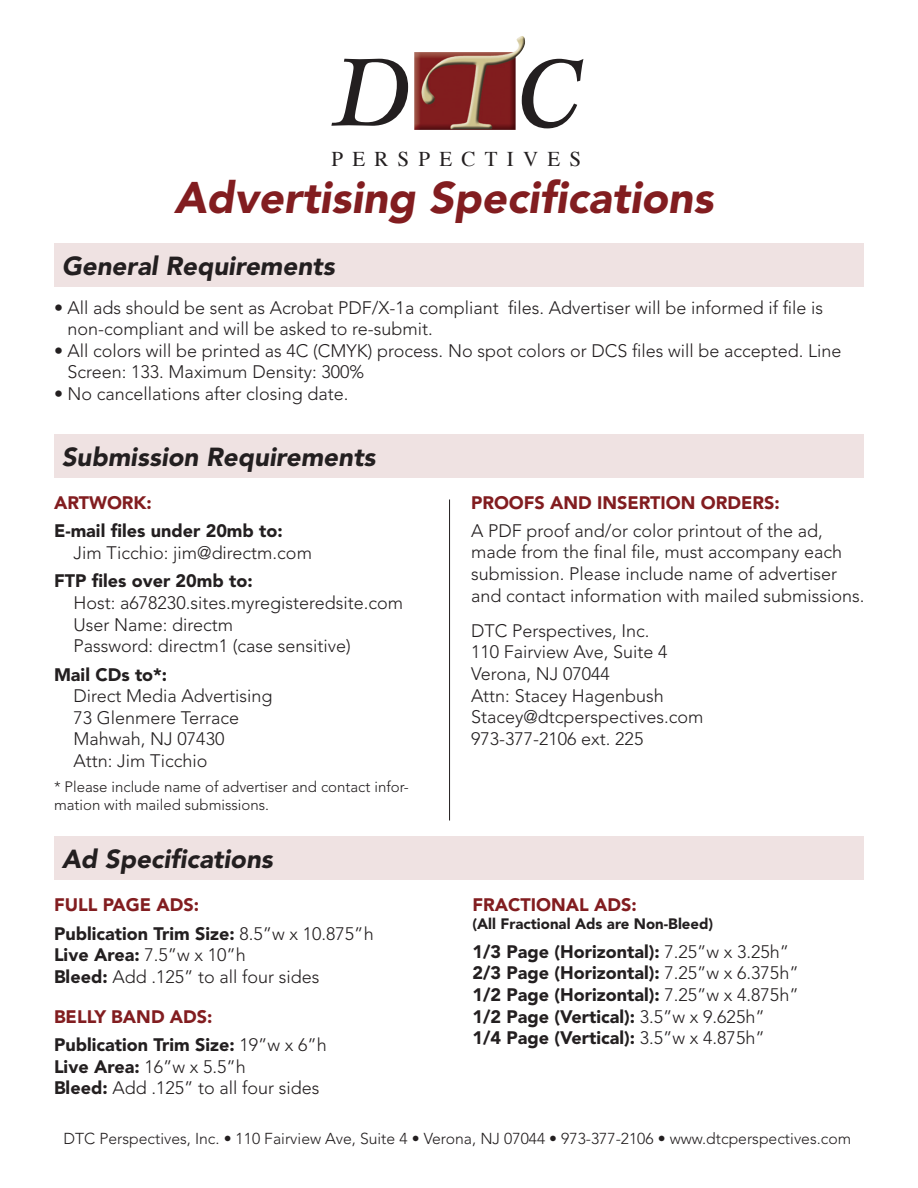
<style>
.page{position:relative;width:918px;height:1188px;background:#fff}
.page>*{position:absolute;margin:0;border:0;box-sizing:border-box;transform-origin:0 0}
.t1{font:italic 900 43.95px "Avenir";color:#821d20}
.t2{font:italic 900 25.95px "Avenir";color:#231f20}
.t3{font:21px "Times";letter-spacing:.44em;color:#231f20}
.t4{font:300 18px/21.6px "Avenir";color:#231f20}
.t5{font:900 18px "Avenir";color:#231f20}
.t6{font:900 18px "Avenir";color:#821d20}
.t7{font:300 15.75px "Avenir";color:#231f20}
.t8{font:300 15px/18px "Avenir";color:#231f20}
.t9{font:900 15px "Avenir";color:#231f20}
.s1{font-weight:300}
.s2{font-weight:900}
</style>
<div class="page">
<img style="left:414px;top:36px;width:111px;height:94px">
<svg style="left:522px;top:59px;width:61px;height:69px"></svg>
<svg style="left:331px;top:59px;width:77px;height:67px"></svg>
<div style="left:54px;top:435px;width:810px;height:43px;background:#efe2e2"></div>
<div style="left:54px;top:243px;width:810px;height:43px;background:#efe2e2"></div>
<div style="left:54px;top:836px;width:810px;height:44px;background:#efe2e2"></div>
<hr style="left:449px;top:500px;width:1px;height:320px;background:#231f20">
<p class="t3" style="left:331px;top:139px;width:251px">PERSPECTIVES</p>
<p class="t1" style="left:174px;top:171px;width:541px">Advertising Specifications</p>
<p class="t2" style="left:62px;top:250px;width:275px">General Requirements</p>
<p class="t4" style="left:68px;top:297px;width:757px;text-indent:-14px">• All ads should be sent as Acrobat PDF/X-1a compliant files. Advertiser will be informed if file is non-compliant and will be asked to re-submit.</p>
<p class="t4" style="left:68px;top:340px;width:776px;text-indent:-14px">• All colors will be printed as 4C (CMYK) process. No spot colors or DCS files will be accepted. Line<br>Screen: 133. Maximum Density: 300%</p>
<p class="t4" style="left:54px;top:383px;width:296px">• No cancellations after closing date.</p>
<p class="t2" style="left:62px;top:441px;width:315px">Submission Requirements</p>
<p class="t6" style="left:54px;top:492px;width:99px">ARTWORK:</p>
<p class="t5" style="left:54px;top:520px;width:230px">E-mail files under 20mb to:</p>
<p class="t4" style="left:74px;top:542px;width:240px">Jim Ticchio: jim@directm.com</p>
<p class="t5" style="left:54px;top:570px;width:200px">FTP files over 20mb to:</p>
<p class="t4" style="left:74px;top:592px;width:331px">Host: a678230.sites.myregisteredsite.com</p>
<p class="t4" style="left:74px;top:614px;width:161px">User Name: directm</p>
<p class="t4" style="left:74px;top:635px;width:279px">Password: directm1 (case sensitive)</p>
<p class="t5" style="left:54px;top:663px;width:115px">Mail CDs to*:</p>
<p class="t4" style="left:74px;top:685px;width:200px">Direct Media Advertising</p>
<p class="t4" style="left:74px;top:707px;width:167px">73 Glenmere Terrace</p>
<p class="t4" style="left:74px;top:728px;width:152px">Mahwah, NJ 07430</p>
<p class="t4" style="left:74px;top:750px;width:136px">Attn: Jim Ticchio</p>
<p class="t8" style="left:54px;top:777px;width:356px">* Please include name of advertiser and contact infor&shy;mation with mailed submissions.</p>
<p class="t2" style="left:62px;top:843px;width:213px">Ad Specifications</p>
<p class="t6" style="left:54px;top:894px;width:147px">FULL PAGE ADS:</p>
<p class="t5" style="left:54px;top:923px;width:321px">Publication Trim Size: <span class="s1">8.5”w x 10.875”h</span></p>
<p class="t4" style="left:54px;top:944px;width:193px"><span class="s2">Live Area:</span> 7.5”w x 10”h</p>
<p class="t4" style="left:54px;top:966px;width:267px"><span class="s2">Bleed:</span> Add .125” to all four sides</p>
<p class="t6" style="left:54px;top:1005px;width:160px">BELLY BAND ADS:</p>
<p class="t5" style="left:54px;top:1034px;width:274px">Publication Trim Size: <span class="s1">19”w x 6”h</span></p>
<p class="t4" style="left:54px;top:1056px;width:193px"><span class="s2">Live Area:</span> 16”w x 5.5”h</p>
<p class="t4" style="left:54px;top:1077px;width:267px"><span class="s2">Bleed:</span> Add .125” to all four sides</p>
<p class="t6" style="left:471px;top:491px;width:310px">PROOFS AND INSERTION ORDERS:</p>
<p class="t4" style="left:471px;top:520px;width:395px">A PDF proof and/or color printout of the ad, made from the final file, must accompany each submission. Please include name of advertiser and contact information with mailed submissions.</p>
<p class="t4" style="left:471px;top:620px;width:180px">DTC Perspectives, Inc.</p>
<p class="t4" style="left:471px;top:641px;width:198px">110 Fairview Ave, Suite 4</p>
<p class="t4" style="left:471px;top:663px;width:140px">Verona, NJ 07044</p>
<p class="t4" style="left:471px;top:685px;width:234px">Attn: Stacey Hagenbush<br>Stacey@dtcperspectives.com</p>
<p class="t4" style="left:471px;top:728px;width:174px">973-377-2106 ext. 225</p>
<p class="t6" style="left:472px;top:894px;width:166px">FRACTIONAL ADS:</p>
<p class="t9" style="left:472px;top:915px;width:242px">(All Fractional Ads are Non-Bleed)</p>
<p class="t5" style="left:472px;top:941px;width:318px">1/3 Page (Horizontal): <span class="s1">7.25”w x 3.25h”</span></p>
<p class="t5" style="left:472px;top:962px;width:328px">2/3 Page (Horizontal): <span class="s1">7.25”w x 6.375h”</span></p>
<p class="t5" style="left:472px;top:984px;width:328px">1/2 Page (Horizontal): <span class="s1">7.25”w x 4.875h”</span></p>
<p class="t5" style="left:472px;top:1005px;width:294px">1/2 Page (Vertical): <span class="s1">3.5”w x 9.625h”</span></p>
<p class="t5" style="left:472px;top:1027px;width:294px">1/4 Page (Vertical): <span class="s1">3.5”w x 4.875h”</span></p>
<p class="t7" style="left:63px;top:1129px;width:789px">DTC Perspectives, Inc. • 110 Fairview Ave, Suite 4 • Verona, NJ 07044 • 973-377-2106 • www.dtcperspectives.com</p>
</div>
